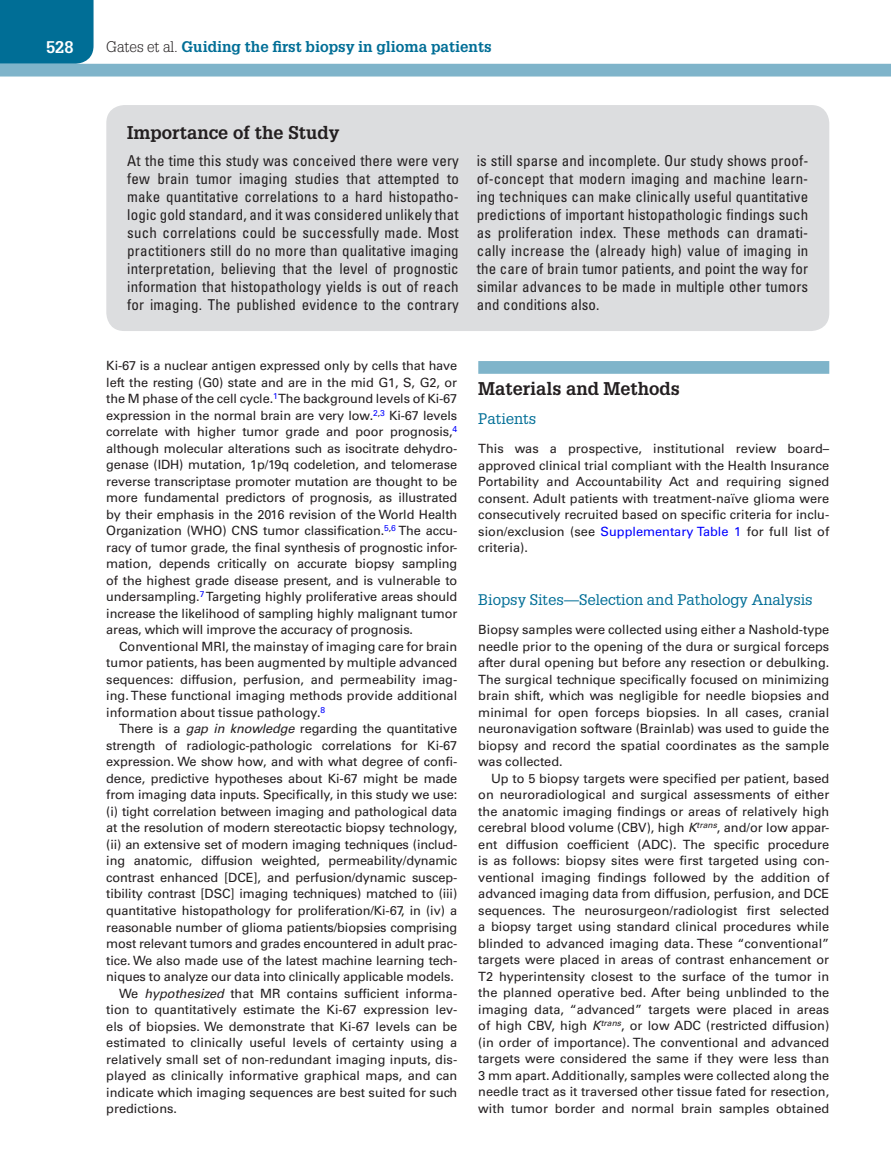
<style>
.page{position:relative;width:891px;height:1175px;background:#fff}
.page>*{position:absolute;margin:0;border:0;box-sizing:border-box;transform-origin:0 0}
.t1{font:700 18px "Glypha LT Std";color:#231f20}
.t2{font:700 16.5px "Glypha LT Std";color:#fff}
.t3{font:condensed 15px/18px "Univers LT Std";letter-spacing:.01em;color:#231f20;text-align:justify}
.t4{font:15px "Glypha LT Std";color:#006e96}
.t5{font:700 15px "Glypha LT Std";color:#006e96}
.t6{font:12.75px/16.5px "Univers LT Std";letter-spacing:-.01em;color:#231f20;text-align:justify}
.s1{font-weight:300;color:#231f20}
.s2{font-style:italic}
.s3{color:#00f}
</style>
<div class="page">
<div style="left:0;top:0;width:94px;height:64px;background:#006e96"></div>
<div style="left:0;top:64px;width:891px;height:12px;background:#7fb4ca"></div>
<div style="left:478px;top:361px;width:351px;height:13px;background:#7fb4ca"></div>
<div style="left:106px;top:105px;width:723px;height:226px;background:#dcdddf;border-radius:18px"></div>
<p class="t2" style="left:46px;top:37px;width:29px">528</p>
<p class="t5" style="left:106px;top:37px;width:387px"><span class="s1">Gates et al.</span> Guiding the first biopsy in glioma patients</p>
<h1 class="t1" style="left:127px;top:121px;width:214px">Importance of the Study</h1>
<p class="t3" style="left:127px;top:151px;width:333px">At the time this study was conceived there were very few brain tumor imaging studies that attempted to make quantitative correlations to a hard histopatho&shy;logic gold standard, and it was considered unlikely that such correlations could be successfully made. Most practitioners still do no more than qualitative imaging interpretation, believing that the level of prognostic information that histopathology yields is out of reach for imaging. The published evidence to the contrary</p>
<p class="t3" style="left:477px;top:151px;width:333px">is still sparse and incomplete. Our study shows proof&shy;of-concept that modern imaging and machine learn&shy;ing techniques can make clinically useful quantitative predictions of important histopathologic findings such as proliferation index. These methods can dramati&shy;cally increase the (already high) value of imaging in the care of brain tumor patients, and point the way for similar advances to be made in multiple other tumors and conditions also.</p>
<p class="t6" style="left:106px;top:357px;width:353px">Ki-67 is a nuclear antigen expressed only by cells that have left the resting (G0) state and are in the mid G1, S, G2, or the M phase of the cell cycle.<sup>1</sup> The background levels of Ki-67 expression in the normal brain are very low.<sup>2</sup><sup>,</sup><sup>3</sup> Ki-67 levels correlate with higher tumor grade and poor prognosis,<sup>4 </sup>although molecular alterations such as isocitrate dehydro&shy;genase (IDH) mutation, 1p/19q codeletion, and telomerase reverse transcriptase promoter mutation are thought to be more fundamental predictors of prognosis, as illustrated by their emphasis in the 2016 revision of the World Health Organization (WHO) CNS tumor classification.<sup>5</sup><sup>,</sup><sup>6</sup> The accu&shy;racy of tumor grade, the final synthesis of prognostic infor&shy;mation, depends critically on accurate biopsy sampling of the highest grade disease present, and is vulnerable to undersampling.<sup>7</sup> Targeting highly proliferative areas should increase the likelihood of sampling highly malignant tumor areas, which will improve the accuracy of prognosis.</p>
<p class="t6" style="left:106px;top:638px;width:353px;text-indent:13px">Conventional MRI, the mainstay of imaging care for brain tumor patients, has been augmented by multiple advanced sequences: diffusion, perfusion, and permeability imag&shy;ing. These functional imaging methods provide additional information about tissue pathology.<sup>8</sup></p>
<p class="t6" style="left:119px;top:720px;width:340px">There is a <span class="s2">gap in knowledge</span> regarding the quantitative</p>
<p class="t6" style="left:106px;top:737px;width:352px">strength of radiologic-pathologic correlations for Ki-67</p>
<p class="t6" style="left:106px;top:753px;width:353px">expression. We show how, and with what degree of confi-</p>
<p class="t6" style="left:106px;top:770px;width:352px">dence, predictive hypotheses about Ki-67 might be made</p>
<p class="t6" style="left:106px;top:786px;width:352px">from imaging data inputs. Specifically, in this study we use:</p>
<p class="t6" style="left:106px;top:803px;width:353px">(i) tight correlation between imaging and pathological data</p>
<p class="t6" style="left:106px;top:819px;width:352px">at the resolution of modern stereotactic biopsy technology,</p>
<p class="t6" style="left:106px;top:836px;width:353px">(ii) an extensive set of modern imaging techniques (includ-</p>
<p class="t6" style="left:106px;top:852px;width:352px">ing anatomic, diffusion weighted, permeability/dynamic</p>
<p class="t6" style="left:106px;top:869px;width:353px">contrast enhanced [DCE], and perfusion/dynamic suscep-</p>
<p class="t6" style="left:106px;top:885px;width:353px">tibility contrast [DSC] imaging techniques) matched to (iii)</p>
<p class="t6" style="left:106px;top:902px;width:352px">quantitative histopathology for proliferation/Ki-67, in (iv) a</p>
<p class="t6" style="left:106px;top:918px;width:353px">reasonable number of glioma patients/biopsies comprising</p>
<p class="t6" style="left:106px;top:935px;width:353px">most relevant tumors and grades encountered in adult prac-</p>
<p class="t6" style="left:106px;top:951px;width:353px">tice. We also made use of the latest machine learning tech-</p>
<p class="t6" style="left:106px;top:968px;width:349px">niques to analyze our data into clinically applicable models.</p>
<p class="t6" style="left:119px;top:984px;width:340px">We <span class="s2">hypothesized</span> that MR contains sufficient informa-</p>
<p class="t6" style="left:106px;top:1001px;width:352px">tion to quantitatively estimate the Ki-67 expression lev-</p>
<p class="t6" style="left:106px;top:1017px;width:352px">els of biopsies. We demonstrate that Ki-67 levels can be</p>
<p class="t6" style="left:106px;top:1034px;width:352px">estimated to clinically useful levels of certainty using a</p>
<p class="t6" style="left:106px;top:1050px;width:352px">relatively small set of non-redundant imaging inputs, dis-</p>
<p class="t6" style="left:106px;top:1067px;width:352px">played as clinically informative graphical maps, and can</p>
<p class="t6" style="left:106px;top:1083px;width:353px">indicate which imaging sequences are best suited for such</p>
<p class="t6" style="left:106px;top:1100px;width:72px">predictions.</p>
<h1 class="t1" style="left:478px;top:377px;width:203px">Materials and Methods</h1>
<p class="t4" style="left:478px;top:410px;width:60px">Patients</p>
<p class="t6" style="left:478px;top:440px;width:353px">This was a prospective, institutional review board– approved clinical trial compliant with the Health Insurance Portability and Accountability Act and requiring signed consent. Adult patients with treatment-naïve glioma were consecutively recruited based on specific criteria for inclu&shy;sion/exclusion (see <span class="s3">Supplementary Table 1</span> for full list of criteria).</p>
<p class="t4" style="left:478px;top:590px;width:336px">Biopsy Sites—Selection and Pathology Analysis</p>
<p class="t6" style="left:478px;top:621px;width:353px">Biopsy samples were collected using either a Nashold-type needle prior to the opening of the dura or surgical forceps after dural opening but before any resection or debulking.<br>The surgical technique specifically focused on minimizing brain shift, which was negligible for needle biopsies and minimal for open forceps biopsies. In all cases, cranial neuronavigation software (Brainlab) was used to guide the biopsy and record the spatial coordinates as the sample was collected.</p>
<p class="t6" style="left:478px;top:770px;width:353px;text-indent:13px">Up to 5 biopsy targets were specified per patient, based on neuroradiological and surgical assessments of either the anatomic imaging findings or areas of relatively high cerebral blood volume (CBV), high <span class="s2">K</span><sup>trans</sup>, and/or low appar&shy;ent diffusion coefficient (ADC). The specific procedure is as follows: biopsy sites were first targeted using con&shy;ventional imaging findings followed by the addition of advanced imaging data from diffusion, perfusion, and DCE sequences. The neurosurgeon/radiologist first selected a biopsy target using standard clinical procedures while blinded to advanced imaging data. These “conventional” targets were placed in areas of contrast enhancement or T2 hyperintensity closest to the surface of the tumor in the planned operative bed. After being unblinded to the imaging data, “advanced” targets were placed in areas of high CBV, high <span class="s2">K</span><sup>trans</sup>, or low ADC (restricted diffusion) (in order of importance). The conventional and advanced targets were considered the same if they were less than 3 mm apart. Additionally, samples were collected along the needle tract as it traversed other tissue fated for resection, with tumor border and normal brain samples obtained</p>
</div>
